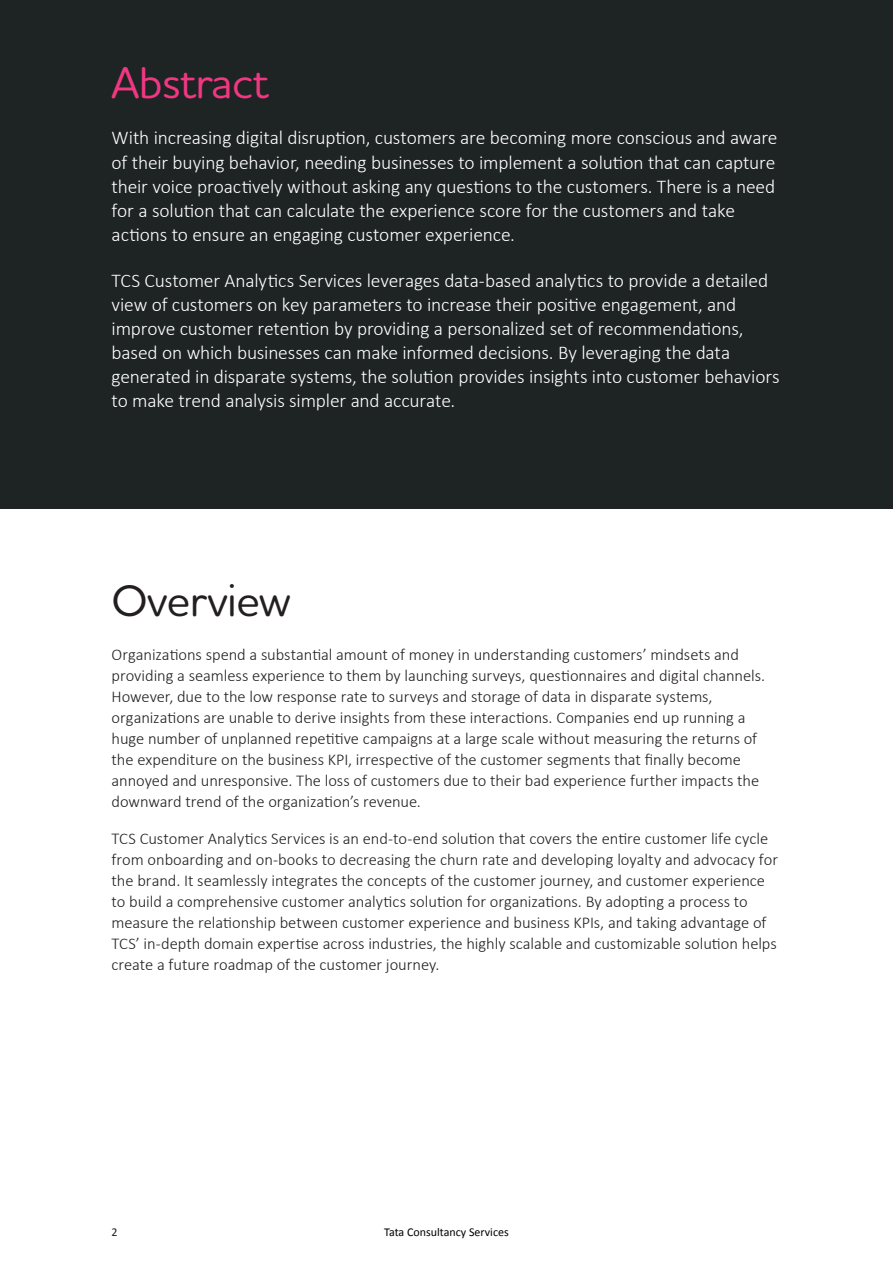
<style>
.page{position:relative;width:893px;height:1263px;background:#fff}
.page>*{position:absolute;margin:0;border:0;box-sizing:border-box;transform-origin:0 0}
.t1{font:500 45px "Houschka Rounded";letter-spacing:-.01em;color:#f03782}
.t2{font:500 45px "Houschka Rounded";letter-spacing:-.01em;color:#231f20}
.t3{font:300 19.5px/24px "Calibri";letter-spacing:-.01em;color:#fff}
.t4{font:300 16.5px/21px "Calibri";letter-spacing:-.005em;color:#231f20}
.t5{font:12px "Calibri";color:#000}
.t6{font:12px "Calibri";color:#231f20}
</style>
<div class="page">
<div style="left:0;top:0;width:893px;height:508px;background:#1e2323"></div>
<h1 class="t1" style="left:112px;top:53px;width:159px">Abstract</h1>
<p class="t3" style="left:112px;top:126px;width:667px">With increasing digital disruption, customers are becoming more conscious and aware of their buying behavior, needing businesses to implement a solution that can capture their voice proactively without asking any questions to the customers. There is a need for a solution that can calculate the experience score for the customers and take actions to ensure an engaging customer experience.</p>
<p class="t3" style="left:112px;top:268px;width:670px">TCS Customer Analytics Services leverages data-based analytics to provide a detailed view of customers on key parameters to increase their positive engagement, and improve customer retention by providing a personalized set of recommendations, based on which businesses can make informed decisions. By leveraging the data generated in disparate systems, the solution provides insights into customer behaviors to make trend analysis simpler and accurate.</p>
<h1 class="t2" style="left:112px;top:571px;width:180px">Overview</h1>
<p class="t4" style="left:112px;top:644px;width:655px">Organizations spend a substantial amount of money in understanding customers’ mindsets and providing a seamless experience to them by launching surveys, questionnaires and digital channels.<br>However, due to the low response rate to surveys and storage of data in disparate systems, organizations are unable to derive insights from these interactions. Companies end up running a huge number of unplanned repetitive campaigns at a large scale without measuring the returns of the expenditure on the business KPI, irrespective of the customer segments that finally become annoyed and unresponsive. The loss of customers due to their bad experience further impacts the downward trend of the organization’s revenue.</p>
<p class="t4" style="left:112px;top:828px;width:668px">TCS Customer Analytics Services is an end-to-end solution that covers the entire customer life cycle from onboarding and on-books to decreasing the churn rate and developing loyalty and advocacy for the brand. It seamlessly integrates the concepts of the customer journey, and customer experience to build a comprehensive customer analytics solution for organizations. By adopting a process to measure the relationship between customer experience and business KPIs, and taking advantage of TCS’ in-depth domain expertise across industries, the highly scalable and customizable solution helps create a future roadmap of the customer journey.</p>
<p class="t6" style="left:112px;top:1223px;width:8px">2</p>
<p class="t5" style="left:384px;top:1223px;width:126px">Tata Consultancy Services</p>
</div>
